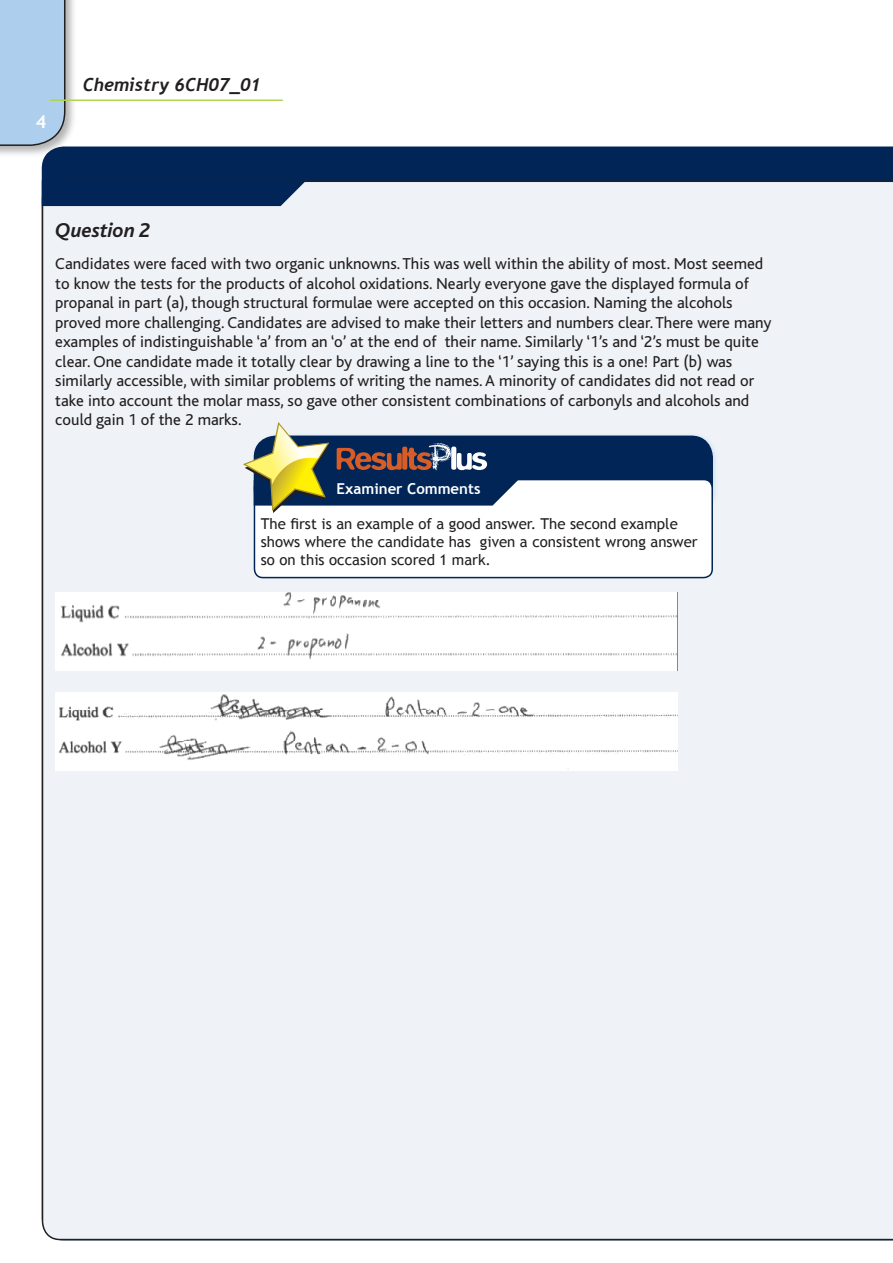
<style>
.page{position:relative;width:893px;height:1263px;background:#fff}
.page>*{position:absolute;margin:0;border:0;box-sizing:border-box;transform-origin:0 0}
.Heading_2{font:italic 700 21px "Bliss";color:#231f20}
.t1{font:italic 700 18px "Trebuchet";color:#231f20}
.Body_text{font:16.5px/19.5px "Bliss";color:#231f20}
.Examiner_comments{font:15px/18px "Trebuchet MS";color:#231f20}
.t2{font:700 15px "Trebuchet MS";color:#fff}
</style>
<div class="page">
<div style="left:0;top:0;width:77px;height:158px;background:#231f20;opacity:.35"></div>
<hr style="left:50px;top:99px;width:233px;height:2px;background:#b0d354">
<div style="left:42px;top:146px;width:850px;height:35px;background:#002556"></div>
<div style="left:42px;top:181px;width:850px;height:1059px;background:#eff3f7"></div>
<svg style="left:42px;top:180px;width:264px;height:26px;background:#0b2e5d"></svg>
<svg style="left:892px;top:146px;width:1px;height:1094px"></svg>
<img style="left:55px;top:593px;width:623px;height:77px">
<img style="left:55px;top:693px;width:622px;height:77px">
<div style="left:250px;top:432px;width:470px;height:87px;background:#adceec;opacity:.55"></div>
<div style="left:254px;top:436px;width:458px;height:75px;background:#002556;border-radius:21px"></div>
<div style="left:254px;top:480px;width:458px;height:98px;background:#fff;border-radius:9px"></div>
<div style="left:254px;top:479px;width:459px;height:99px;border:2px solid #002556;border-radius:9px"></div>
<svg style="left:241px;top:421px;width:277px;height:92px"></svg>
<div style="left:0;top:0;width:65px;height:146px;background:#adceec"></div>
<p class="t1" style="left:83px;top:74px;width:180px">Chemistry 6CH07_01</p>
<p class="Heading_2" style="left:55px;top:219px;width:96px">Question 2</p>
<p class="Body_text" style="left:55px;top:254px;width:718px">Candidates were faced with two organic unknowns. This was well within the ability of most. Most seemed to know the tests for the products of alcohol oxidations. Nearly everyone gave the displayed formula of propanal in part (a), though structural formulae were accepted on this occasion. Naming the alcohols proved more challenging. Candidates are advised to make their letters and numbers clear. There were many examples of indistinguishable ‘a’ from an ‘o’ at the end of their name. Similarly ‘1’s and ‘2’s must be quite clear. One candidate made it totally clear by drawing a line to the ‘1’ saying this is a one! Part (b) was similarly accessible, with similar problems of writing the names. A minority of candidates did not read or take into account the molar mass, so gave other consistent combinations of carbonyls and alcohols and could gain 1 of the 2 marks.</p>
<p class="t2" style="left:337px;top:479px;width:145px">Examiner Comments</p>
<p class="Examiner_comments" style="left:261px;top:515px;width:438px">The first is an example of a good answer. The second example shows where the candidate has given a consistent wrong answer so on this occasion scored 1 mark.</p>
</div>
